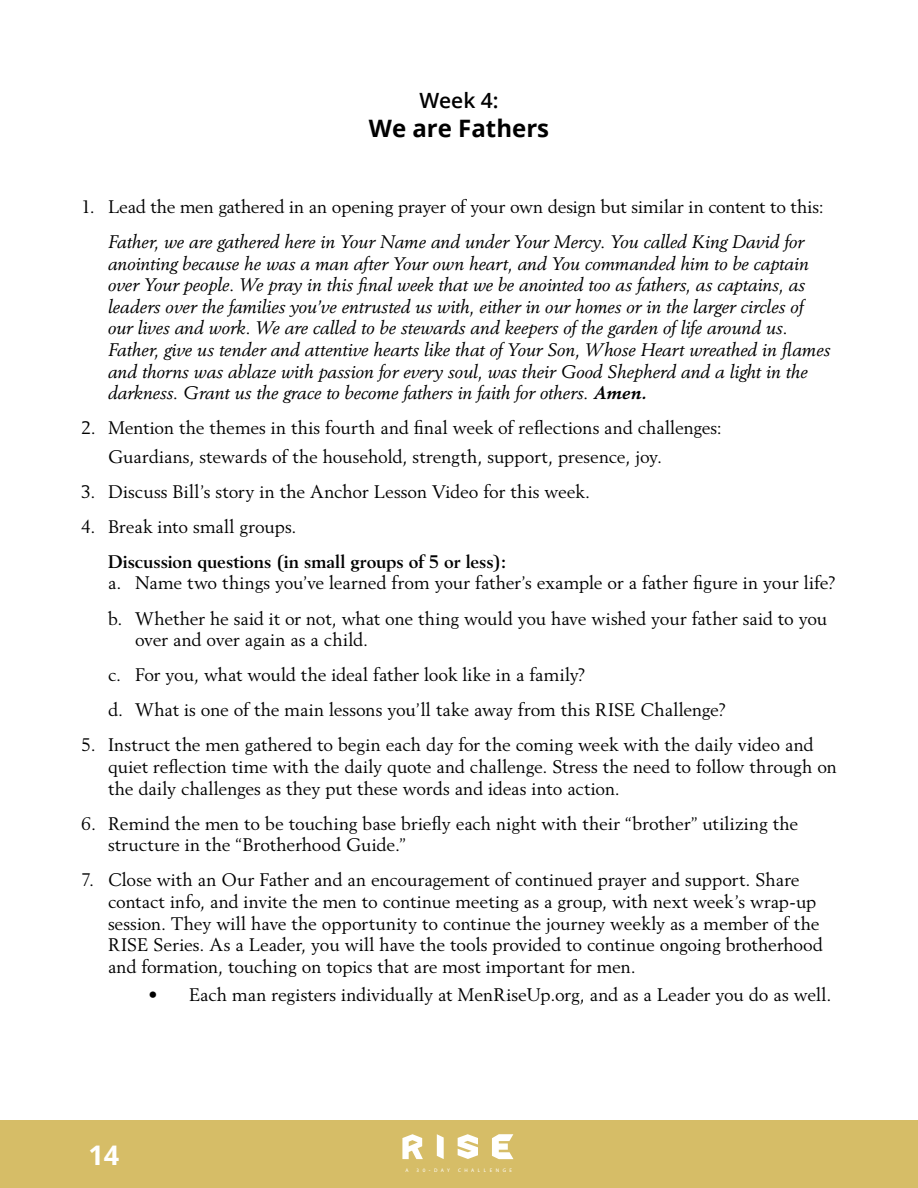
<style>
.page{position:relative;width:918px;height:1188px;background:#fff}
.page>*{position:absolute;margin:0;border:0;box-sizing:border-box;transform-origin:0 0}
.t1{font:700 27px "Open Sans";color:#fff}
.t2{font:700 24px "Open Sans";color:#000}
.t3{font:600 21px "Open Sans";color:#000}
.t4{font:18px/21.6px "Berling";letter-spacing:-.005em;color:#000}
.t5{font:italic 18px/21.6px "Berling";letter-spacing:-.005em;color:#000}
.t6{font:700 18px "Berling";letter-spacing:-.005em;color:#000}
.t7{font:5.1px "Futura";letter-spacing:.68em;color:#fff}
.s1{font-weight:700}
.s2{font-family:"Helvetica"}
</style>
<div class="page">
<div style="left:0;top:1121px;width:918px;height:67px;background:#d6bd67"></div>
<svg style="left:437px;top:1134px;width:7px;height:25px"></svg>
<svg style="left:492px;top:1134px;width:21px;height:25px"></svg>
<svg style="left:458px;top:1134px;width:20px;height:25px"></svg>
<svg style="left:402px;top:1134px;width:21px;height:25px"></svg>
<p class="t3" style="left:419px;top:86px;width:81px">Week 4:</p>
<h2 class="t2" style="left:369px;top:112px;width:182px">We are Fathers</h2>
<p class="t4" style="left:81px;top:195px;width:744px">1. Lead the men gathered in an opening prayer of your own design but similar in content to this:</p>
<p class="t5" style="left:108px;top:231px;width:724px">Father, we are gathered here in Your Name and under Your Mercy. You called King David for anointing because he was a man after Your own heart, and You commanded him to be captain over Your people. We pray in this final week that we be anointed too as fathers, as captains, as leaders over the families you’ve entrusted us with, either in our homes or in the larger circles of our lives and work. We are called to be stewards and keepers of the garden of life around us.<br>Father, give us tender and attentive hearts like that of Your Son, Whose Heart wreathed in flames and thorns was ablaze with passion for every soul, was their Good Shepherd and a light in the darkness. Grant us the grace to become fathers in faith for others. <span class="s1">Amen.</span></p>
<p class="t4" style="left:108px;top:414px;width:615px;line-height:28.3px;text-indent:-27px">2. Mention the themes in this fourth and final week of reflections and challenges:<br>Guardians, stewards of the household, strength, support, presence, joy.</p>
<p class="t4" style="left:81px;top:480px;width:511px">3. Discuss Bill’s story in the Anchor Lesson Video for this week.</p>
<p class="t4" style="left:81px;top:515px;width:217px">4. Break into small groups.</p>
<p class="t6" style="left:108px;top:551px;width:400px">Discussion questions (in small groups of 5 or less):</p>
<p class="t4" style="left:108px;top:565px;width:729px;line-height:35.1px">a. Name two things you’ve learned from your father’s example or a father figure in your life? b. Whether he said it or not, what one thing would you have wished your father said to you</p>
<p class="t4" style="left:108px;top:622px;width:620px;line-height:35.1px;text-indent:27px">over and over again as a child.<br>c. For you, what would the ideal father look like in a family?<br>d. What is one of the main lessons you’ll take away from this RISE Challenge?</p>
<p class="t4" style="left:108px;top:734px;width:730px;text-indent:-27px">5. Instruct the men gathered to begin each day for the coming week with the daily video and quiet reflection time with the daily quote and challenge. Stress the need to follow through on the daily challenges as they put these words and ideas into action.</p>
<p class="t4" style="left:108px;top:812px;width:692px;text-indent:-27px">6. Remind the men to be touching base briefly each night with their “brother” utilizing the structure in the “Brotherhood Guide.”</p>
<p class="t4" style="left:108px;top:869px;width:716px;text-indent:-27px">7. Close with an Our Father and an encouragement of continued prayer and support. Share contact info, and invite the men to continue meeting as a group, with next week’s wrap-up session. They will have the opportunity to continue the journey weekly as a member of the RISE Series. As a Leader, you will have the tools provided to continue ongoing brotherhood and formation, touching on topics that are most important for men.</p>
<p class="t4" style="left:148px;top:984px;width:684px">• Each man registers individually at MenRiseUp.org, and as a Leader you do as well.</p>
<h1 class="t1" style="left:89px;top:1136px;width:32px">14</h1>
<p class="t7" style="left:405px;top:1167px;width:5px">A</p>
<p class="t7" style="left:417px;top:1167px;width:35px">30<span class="s2">-</span>DAY</p>
<p class="t7" style="left:458px;top:1167px;width:56px">CHALLENGE</p>
</div>
